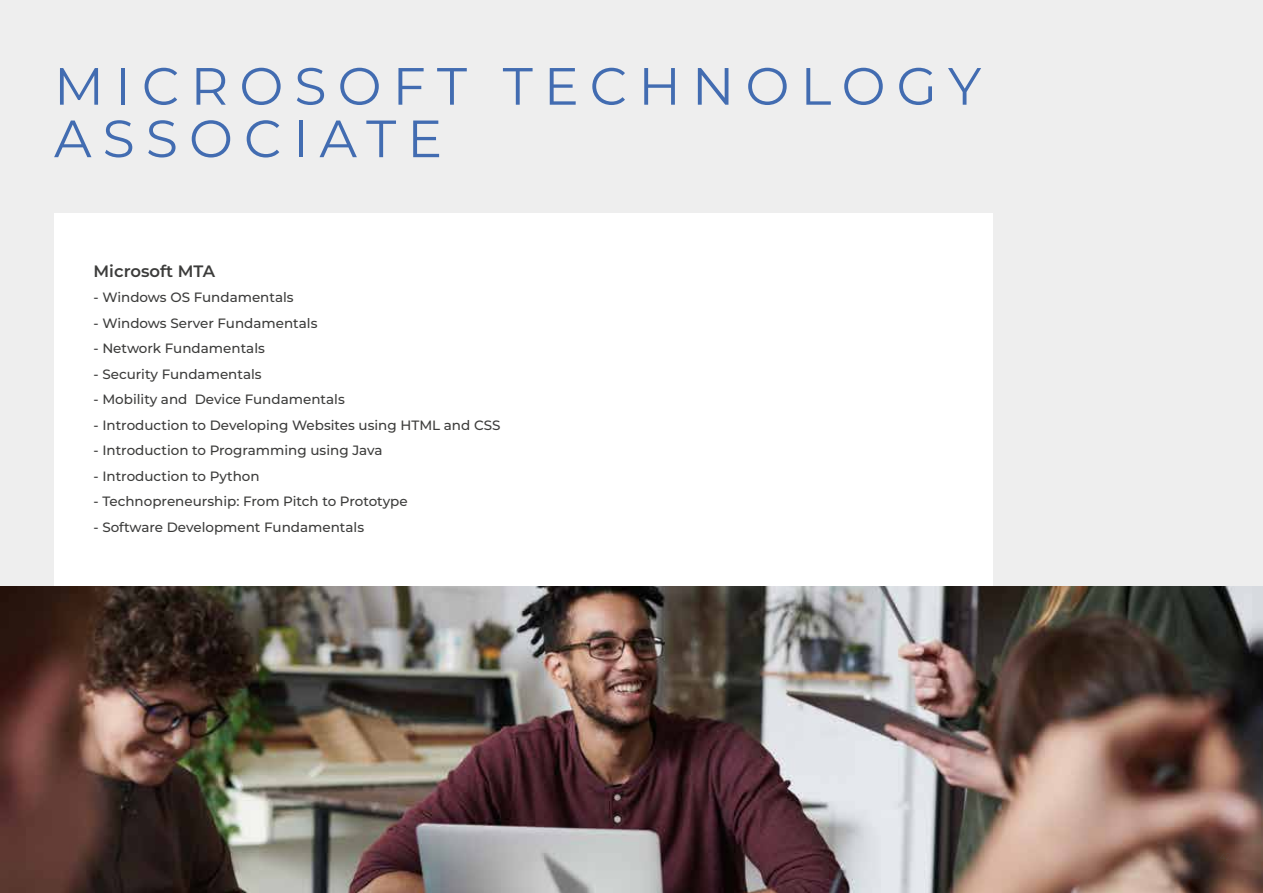
<style>
.page{position:relative;width:1263px;height:893px;background:#eee}
.page>*{position:absolute;margin:0;border:0;box-sizing:border-box;transform-origin:0 0}
.t1{font:52.35px/52.5px "Montserrat";letter-spacing:.21em;color:#426cb1}
.t2{font:600 16.5px "Montserrat";color:#3c3c3b}
.t3{font:500 13.5px "Montserrat";color:#3c3c3b}
</style>
<div class="page">
<div style="left:54px;top:213px;width:939px;height:585px;background:#fff"></div>
<img style="left:0;top:587px;width:1263px;height:306px">
<h1 class="t1" style="left:54px;top:58px;width:929px">MICROSOFT TECHNOLOGY<br>ASSOCIATE</h1>
<p class="t2" style="left:94px;top:259px;width:123px">Microsoft MTA</p>
<p class="t3" style="left:94px;top:288px;width:202px">- Windows OS Fundamentals</p>
<p class="t3" style="left:94px;top:314px;width:225px">- Windows Server Fundamentals</p>
<p class="t3" style="left:94px;top:339px;width:173px">- Network Fundamentals</p>
<p class="t3" style="left:94px;top:365px;width:170px">- Security Fundamentals</p>
<p class="t3" style="left:94px;top:390px;width:253px">- Mobility and Device Fundamentals</p>
<p class="t3" style="left:94px;top:416px;width:408px">- Introduction to Developing Websites using HTML and CSS</p>
<p class="t3" style="left:94px;top:441px;width:291px">- Introduction to Programming using Java</p>
<p class="t3" style="left:94px;top:467px;width:168px">- Introduction to Python</p>
<p class="t3" style="left:94px;top:492px;width:316px">- Technopreneurship: From Pitch to Prototype</p>
<p class="t3" style="left:94px;top:518px;width:272px">- Software Development Fundamentals</p>
</div>
